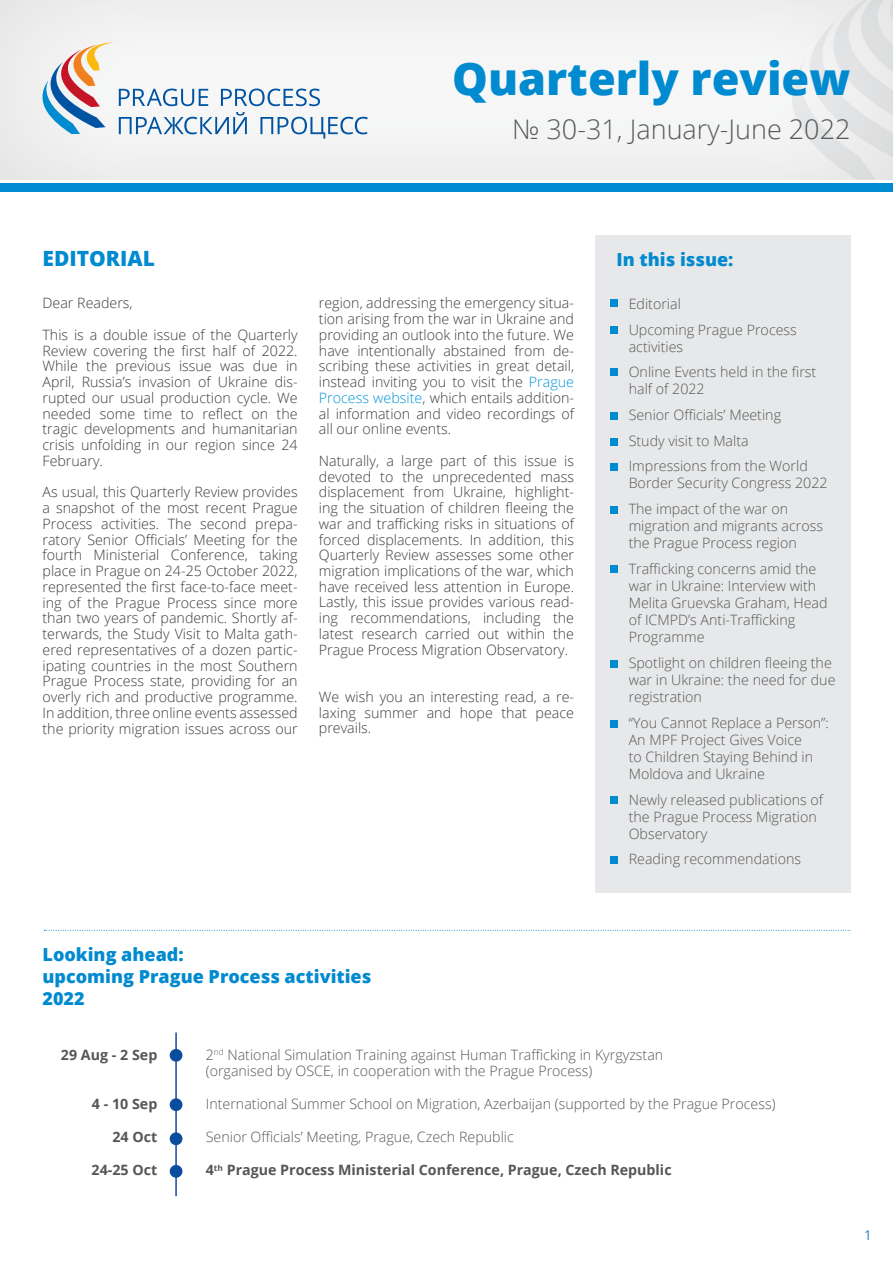
<style>
.page{position:relative;width:893px;height:1263px;background:#fff}
.page>*{position:absolute;margin:0;border:0;box-sizing:border-box;transform-origin:0 0}
.t1{font:800 45px "Open Sans";color:#008ad0}
.t2{font:300 27px "Open Sans";color:#58595b}
.t3{font:800 21px "Open Sans";color:#008ad0}
.t4{font:800 18px/21.6px "Open Sans";color:#008ad0}
.t5{font:300 14.25px/15.8px "Open Sans";color:#3b3b3a;text-align:justify}
.t6{font:300 14.25px/17.1px "Open Sans";color:#565656}
.t7{font:700 14.25px "Open Sans";color:#565656}
.t8{font:13.5px "Open Sans";color:#2883c5}
.s1{color:#0094d6}
</style>
<div class="page">
<svg style="left:43px;top:43px;width:325px;height:96px"></svg>
<div style="left:0;top:183px;width:893px;height:9px;background:#008ad0"></div>
<svg style="left:790px;top:0;width:103px;height:180px"></svg>
<div style="left:595px;top:235px;width:255px;height:657px;background:#e7e8e9"></div>
<div style="left:610px;top:300px;width:8px;height:7px;background:#008ad0"></div>
<div style="left:610px;top:327px;width:8px;height:7px;background:#008ad0"></div>
<div style="left:610px;top:368px;width:8px;height:8px;background:#008ad0"></div>
<div style="left:610px;top:463px;width:8px;height:8px;background:#008ad0"></div>
<div style="left:610px;top:438px;width:8px;height:8px;background:#008ad0"></div>
<svg style="left:44px;top:930px;width:807px;height:1px"></svg>
<div style="left:610px;top:412px;width:8px;height:8px;background:#008ad0"></div>
<div style="left:610px;top:565px;width:8px;height:8px;background:#008ad0"></div>
<div style="left:610px;top:660px;width:8px;height:7px;background:#008ad0"></div>
<div style="left:610px;top:796px;width:8px;height:8px;background:#008ad0"></div>
<div style="left:610px;top:506px;width:8px;height:8px;background:#008ad0"></div>
<div style="left:610px;top:720px;width:8px;height:8px;background:#008ad0"></div>
<div style="left:610px;top:856px;width:8px;height:8px;background:#008ad0"></div>
<hr style="left:175px;top:1032px;width:2px;height:164px;background:#15499b">
<div style="left:170px;top:1049px;width:12px;height:13px;background:#0b4d9d;border-radius:50%"></div>
<div style="left:170px;top:1132px;width:12px;height:13px;background:#0b4d9d;border-radius:50%"></div>
<div style="left:170px;top:1165px;width:12px;height:13px;background:#0b4d9d;border-radius:50%"></div>
<div style="left:170px;top:1098px;width:12px;height:13px;background:#0b4d9d;border-radius:50%"></div>
<h1 class="t1" style="left:452px;top:44px;width:400px">Quarterly review</h1>
<h2 class="t2" style="left:512px;top:110px;width:340px">№ 30-31, January-June 2022</h2>
<h3 class="t3" style="left:43px;top:242px;width:114px">EDITORIAL</h3>
<p class="t5" style="left:43px;top:295px;width:92px">Dear Readers,</p>
<p class="t5" style="left:43px;top:326px;width:257px">This is a double issue of the Quarterly Review covering the first half of 2022.<br>While the previous issue was due in April, Russia’s invasion of Ukraine dis&shy;rupted our usual production cycle. We needed some time to reflect on the tragic developments and humanitarian crisis unfolding in our region since 24<br>February.</p>
<p class="t5" style="left:43px;top:484px;width:257px">As usual, this Quarterly Review provides a snapshot of the most recent Prague Process activities. The second prepa&shy;ratory Senior Officials’ Meeting for the fourth Ministerial Conference, taking place in Prague on 24-25 October 2022, represented the first face-to-face meet&shy;ing of the Prague Process since more than two years of pandemic. Shortly af&shy;terwards, the Study Visit to Malta gath&shy;ered representatives of a dozen partic&shy;ipating countries in the most Southern Prague Process state, providing for an overly rich and productive programme.<br>In addition, three online events assessed the priority migration issues across our</p>
<p class="t5" style="left:319px;top:295px;width:257px">region, addressing the emergency situa&shy;tion arising from the war in Ukraine and providing an outlook into the future. We have intentionally abstained from de&shy;scribing these activities in great detail, instead inviting you to visit the <span class="s1">Prague Process website</span>, which entails addition&shy;al information and video recordings of all our online events.</p>
<p class="t5" style="left:319px;top:452px;width:257px">Naturally, a large part of this issue is devoted to the unprecedented mass displacement from Ukraine, highlight&shy;ing the situation of children fleeing the war and trafficking risks in situations of forced displacements. In addition, this Quarterly Review assesses some other migration implications of the war, which have received less attention in Europe.<br>Lastly, this issue provides various read&shy;ing recommendations, including the latest research carried out within the Prague Process Migration Observatory.</p>
<p class="t5" style="left:319px;top:688px;width:257px">We wish you an interesting read, a re&shy;laxing summer and hope that peace prevails.</p>
<p class="t4" style="left:617px;top:248px;width:118px">In this issue:</p>
<p class="t6" style="left:629px;top:291px;width:170px;line-height:25.7px">Editorial<br>Upcoming Prague Process</p>
<p class="t6" style="left:629px;top:333px;width:189px;line-height:25.7px">activities<br>Online Events held in the first</p>
<p class="t6" style="left:629px;top:376px;width:181px;line-height:25.7px">half of 2022<br>Senior Officials’ Meeting<br>Study visit to Malta<br>Impressions from the World</p>
<p class="t6" style="left:629px;top:470px;width:200px;line-height:25.7px">Border Security Congress 2022<br>The impact of the war on</p>
<p class="t6" style="left:629px;top:517px;width:196px">migration and migrants across the Prague Process region</p>
<p class="t6" style="left:629px;top:560px;width:200px">Trafficking concerns amid the war in Ukraine: Interview with<br>Melita Gruevska Graham, Head of ICMPD’s Anti-Trafficking<br>Programme</p>
<p class="t6" style="left:629px;top:654px;width:208px">Spotlight on children fleeing the war in Ukraine: the need for due registration</p>
<p class="t6" style="left:629px;top:713px;width:202px">“You Cannot Replace a Person”:<br>An MPF Project Gives Voice<br>to Children Staying Behind in<br>Moldova and Ukraine</p>
<p class="t6" style="left:629px;top:790px;width:196px">Newly released publications of the Prague Process Migration<br>Observatory</p>
<p class="t6" style="left:629px;top:850px;width:174px">Reading recommendations</p>
<p class="t4" style="left:43px;top:943px;width:330px">Looking ahead:<br>upcoming Prague Process activities<br>2022</p>
<p class="t7" style="left:61px;top:1044px;width:98px">29 Aug - 2 Sep</p>
<p class="t7" style="left:92px;top:1094px;width:67px">4 - 10 Sep</p>
<p class="t7" style="left:112px;top:1127px;width:46px">24 Oct</p>
<p class="t7" style="left:92px;top:1160px;width:67px">24-25 Oct</p>
<p class="t6" style="left:206px;top:1046px;width:459px;line-height:16.5px">2<sup>nd</sup> National Simulation Training against Human Trafficking in Kyrgyzstan (organised by OSCE, in cooperation with the Prague Process)</p>
<p class="t6" style="left:206px;top:1095px;width:571px">International Summer School on Migration, Azerbaijan (supported by the Prague Process)</p>
<p class="t6" style="left:206px;top:1128px;width:310px">Senior Officials’ Meeting, Prague, Czech Republic</p>
<p class="t7" style="left:206px;top:1160px;width:467px">4<sup>th</sup> Prague Process Ministerial Conference, Prague, Czech Republic</p>
<p class="t8" style="left:864px;top:1226px;width:9px">1</p>
</div>
